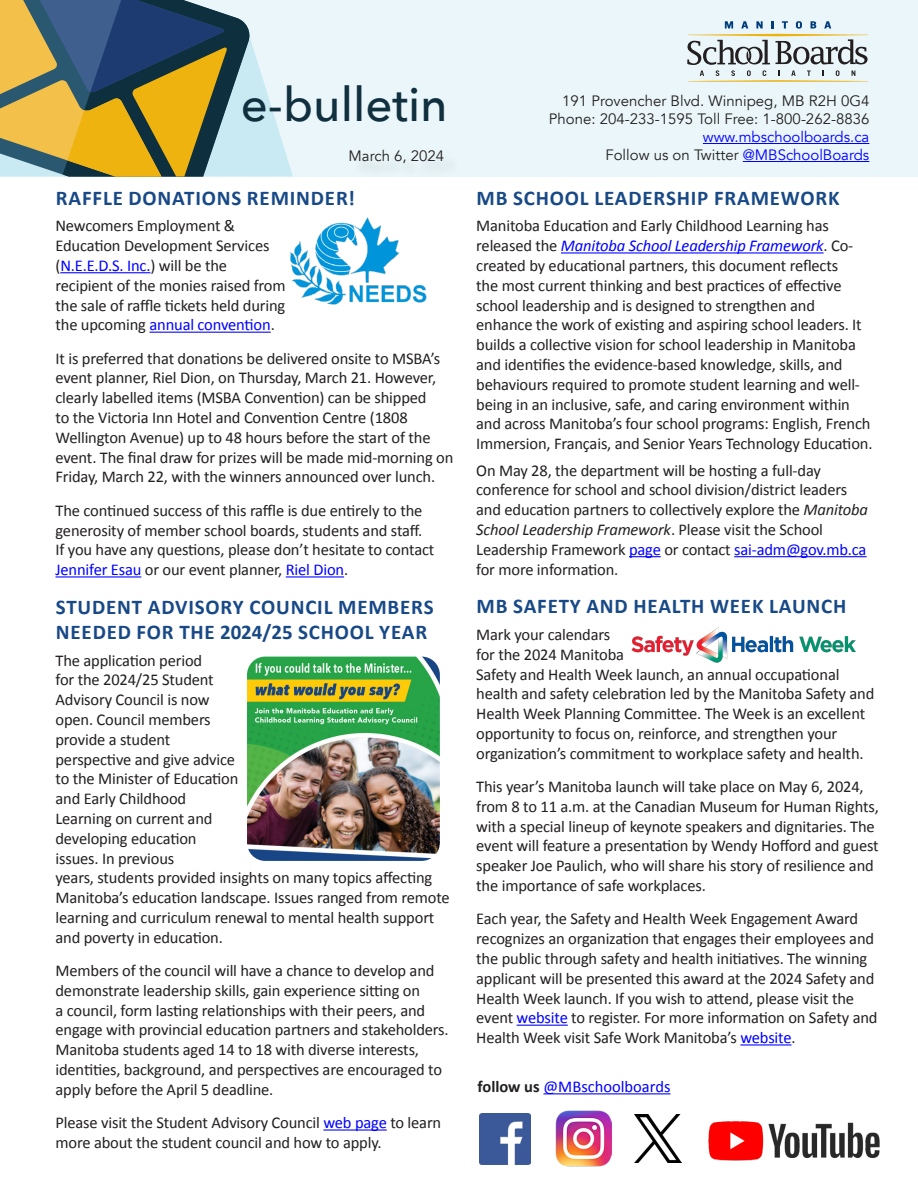
<style>
.page{position:relative;width:918px;height:1188px;background:#fff}
.page>*{position:absolute;margin:0;border:0;box-sizing:border-box;transform-origin:0 0}
.t1{font:500 47.4px "Avenir Next";color:#10303f}
.t2{font:700 21px/25.2px "Calibri";letter-spacing:.04em;color:#184987}
.t3{font:16.5px/19.8px "Calibri";letter-spacing:-.01em;color:#231f20}
.t4{font:16.5px "Calibri";color:#00f}
.t5{font:15px "Avenir";color:#231f20}
.t6{font:15px "Avenir";color:#00f}
.s1{color:#00f}
.s2{font-style:italic;color:#00f}
.s3{font-style:italic}
.s4{font-weight:700;color:#231f20}
</style>
<div class="page">
<hr style="left:60px;top:272px;width:90px;height:1px;background:#00f">
<hr style="left:150px;top:332px;width:121px;height:1px;background:#00f">
<hr style="left:56px;top:576px;width:85px;height:2px;background:#00f">
<hr style="left:286px;top:576px;width:58px;height:2px;background:#00f">
<hr style="left:323px;top:1129px;width:64px;height:2px;background:#00f">
<hr style="left:561px;top:252px;width:263px;height:2px;background:#00f">
<hr style="left:629px;top:556px;width:32px;height:1px;background:#00f">
<hr style="left:734px;top:556px;width:133px;height:1px;background:#00f">
<hr style="left:517px;top:1025px;width:51px;height:1px;background:#00f">
<hr style="left:740px;top:1044px;width:51px;height:2px;background:#00f">
<div style="left:0;top:0;width:917px;height:177px;background:#eaf6f9"></div>
<svg style="left:252px;top:45px;width:41px;height:132px"></svg>
<svg style="left:0;top:0;width:252px;height:177px;background:#89865c"></svg>
<div style="left:353px;top:154px;width:108px;height:27px;background:#231f20;opacity:.15"></div>
<svg style="left:687px;top:21px;width:181px;height:61px"></svg>
<hr style="left:703px;top:143px;width:166px;height:1px;background:#00f">
<hr style="left:743px;top:161px;width:126px;height:1px;background:#00f">
<img style="left:635px;top:1114px;width:47px;height:48px">
<img style="left:555px;top:1110px;width:56px;height:56px">
<img style="left:480px;top:1113px;width:51px;height:51px">
<img style="left:708px;top:1121px;width:172px;height:40px">
<hr style="left:544px;top:1093px;width:127px;height:1px;background:#00f">
<img style="left:290px;top:217px;width:137px;height:88px">
<img style="left:247px;top:657px;width:193px;height:204px">
<img style="left:631px;top:628px;width:225px;height:35px">
<p class="t1" style="left:241px;top:64px;width:209px">e-bulletin</p>
<p class="t5" style="left:349px;top:147px;width:97px">March 6, 2024</p>
<p class="t2" style="left:56px;top:185px;width:301px">RAFFLE DONATIONS REMINDER!</p>
<p class="t3" style="left:56px;top:216px;width:232px">Newcomers Employment &amp;<br>Education Development Services (<span class="s1">N.E.E.D.S. Inc.</span>) will be the recipient of the monies raised from the sale of raffle tickets held during the upcoming <span class="s1">annual convention</span>.</p>
<p class="t3" style="left:56px;top:348px;width:399px">It is preferred that donations be delivered onsite to MSBA’s event planner, Riel Dion, on Thursday, March 21. However, clearly labelled items (MSBA Convention) can be shipped<br>to the Victoria Inn Hotel and Convention Centre (1808<br>Wellington Avenue) up to 48 hours before the start of the event. The final draw for prizes will be made mid-morning on Friday, March 22, with the winners announced over lunch.</p>
<p class="t3" style="left:56px;top:500px;width:368px">The continued success of this raffle is due entirely to the generosity of member school boards, students and staff.</p>
<p class="t3" style="left:56px;top:540px;width:380px">If you have any questions, please don’t hesitate to contact<br><span class="s1">Jennifer Esau</span> or our event planner, <span class="s1">Riel Dion</span>.</p>
<p class="t2" style="left:56px;top:594px;width:379px">STUDENT ADVISORY COUNCIL MEMBERS<br>NEEDED FOR THE 2024/25 SCHOOL YEAR</p>
<p class="t3" style="left:56px;top:650px;width:396px">The application period<br>for the 2024/25 Student<br>Advisory Council is now<br>open. Council members<br>provide a student<br>perspective and give advice<br>to the Minister of Education<br>and Early Childhood<br>Learning on current and<br>developing education<br>issues. In previous<br>years, students provided insights on many topics affecting<br>Manitoba’s education landscape. Issues ranged from remote learning and curriculum renewal to mental health support and poverty in education.</p>
<p class="t3" style="left:56px;top:961px;width:395px">Members of the council will have a chance to develop and demonstrate leadership skills, gain experience sitting on<br>a council, form lasting relationships with their peers, and engage with provincial education partners and stakeholders.<br>Manitoba students aged 14 to 18 with diverse interests, identities, background, and perspectives are encouraged to apply before the April 5 deadline.</p>
<p class="t3" style="left:56px;top:1113px;width:387px">Please visit the Student Advisory Council <span class="s1">web page</span> to learn more about the student council and how to apply.</p>
<p class="t5" style="left:562px;top:92px;width:309px">191 Provencher Blvd. Winnipeg, MB R2H 0G4</p>
<p class="t5" style="left:549px;top:110px;width:322px">Phone: 204-233-1595 Toll Free: 1-800-262-8836</p>
<p class="t6" style="left:703px;top:128px;width:168px">www.mbschoolboards.ca</p>
<p class="t5" style="left:605px;top:146px;width:265px">Follow us on Twitter <span class="s1">@MBSchoolBoards</span></p>
<p class="t2" style="left:477px;top:185px;width:364px">MB SCHOOL LEADERSHIP FRAMEWORK</p>
<p class="t3" style="left:476px;top:216px;width:398px">Manitoba Education and Early Childhood Learning has released the <span class="s2">Manitoba School Leadership Framework</span>. Co&shy;created by educational partners, this document reflects<br>the most current thinking and best practices of effective school leadership and is designed to strengthen and enhance the work of existing and aspiring school leaders. It builds a collective vision for school leadership in Manitoba and identifies the evidence-based knowledge, skills, and behaviours required to promote student learning and well&shy;being in an inclusive, safe, and caring environment within and across Manitoba’s four school programs: English, French Immersion, Français, and Senior Years Technology Education.</p>
<p class="t3" style="left:476px;top:460px;width:393px">On May 28, the department will be hosting a full-day conference for school and school division/district leaders and education partners to collectively explore the <span class="s3">Manitoba School Leadership Framework</span>. Please visit the School Leadership Framework <span class="s1">page</span> or contact <span class="s1">sai-adm@gov.mb.ca </span>for more information.</p>
<p class="t2" style="left:477px;top:594px;width:371px">MB SAFETY AND HEALTH WEEK LAUNCH</p>
<p class="t3" style="left:476px;top:625px;width:400px">Mark your calendars<br>for the 2024 Manitoba<br>Safety and Health Week launch, an annual occupational health and safety celebration led by the Manitoba Safety and Health Week Planning Committee. The Week is an excellent opportunity to focus on, reinforce, and strengthen your organization’s commitment to workplace safety and health.</p>
<p class="t3" style="left:476px;top:777px;width:404px">This year’s Manitoba launch will take place on May 6, 2024, from 8 to 11 a.m. at the Canadian Museum for Human Rights, with a special lineup of keynote speakers and dignitaries. The event will feature a presentation by Wendy Hofford and guest speaker Joe Paulich, who will share his story of resilience and the importance of safe workplaces.</p>
<p class="t3" style="left:476px;top:909px;width:403px">Each year, the Safety and Health Week Engagement Award recognizes an organization that engages their employees and the public through safety and health initiatives. The winning applicant will be presented this award at the 2024 Safety and Health Week launch. If you wish to attend, please visit the event <span class="s1">website</span> to register. For more information on Safety and Health Week visit Safe Work Manitoba’s <span class="s1">website</span>.</p>
<p class="t4" style="left:478px;top:1076px;width:195px"><span class="s4">follow us</span> @MBschoolboards</p>
</div>
